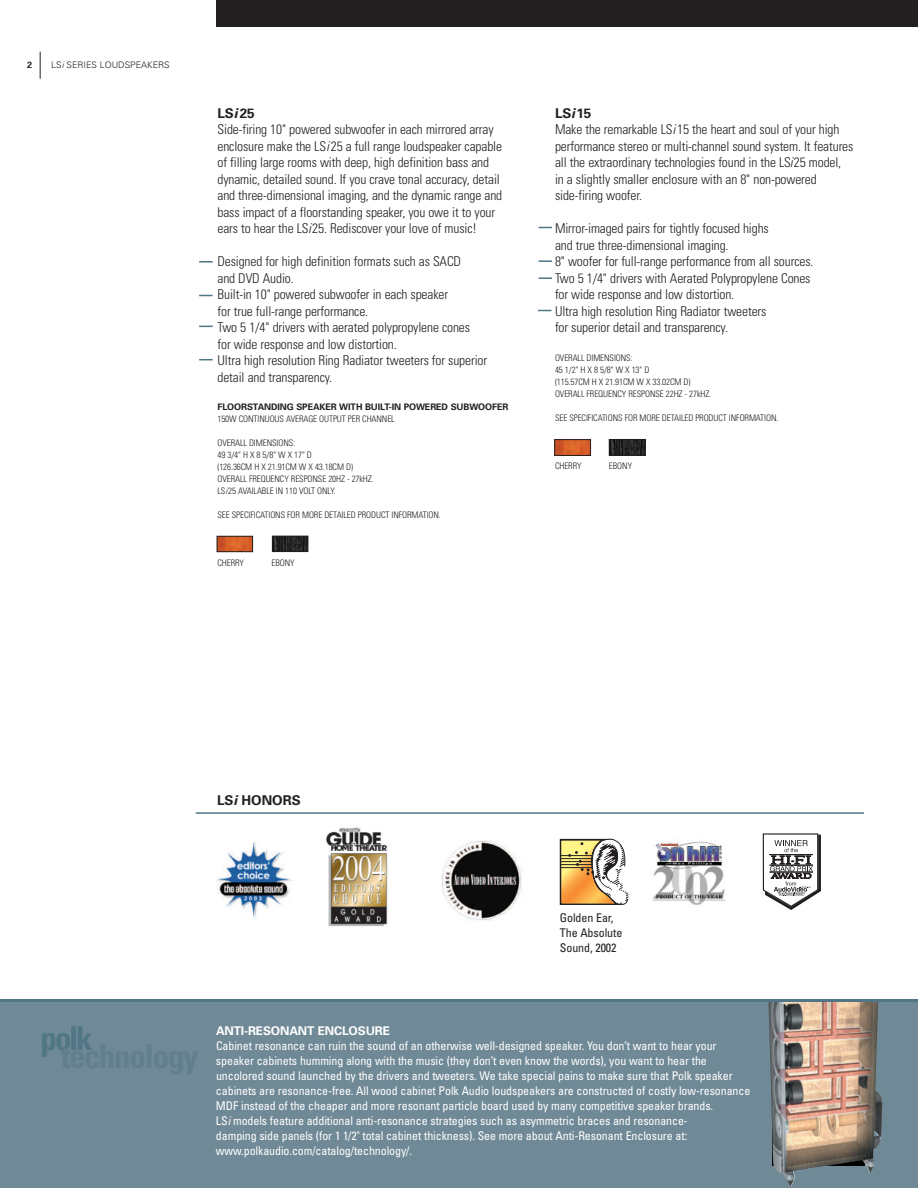
<style>
.page{position:relative;width:918px;height:1188px;background:#fff}
.page>*{position:absolute;margin:0;border:0;box-sizing:border-box;transform-origin:0 0}
.t1{font:700 condensed 33px "Univers";color:#517685}
.t2{font:300 condensed 13.5px/16.5px "Univers";letter-spacing:-.01em;color:#231f20}
.t3{font:700 13.5px "Univers";color:#231f20}
.t4{font:condensed 12px/15px "Univers";letter-spacing:-.01em;color:#fff}
.t5{font:condensed 12px/15px "Univers";letter-spacing:-.01em;color:#231f20}
.t6{font:700 12px "Univers";letter-spacing:-.01em;color:#fff}
.t7{font:300 condensed 9px/12px "Univers";letter-spacing:-.01em;color:#231f20}
.t8{font:700 9px "Univers";letter-spacing:-.01em;color:#231f20}
.t9{font:300 9px "Univers";color:#231f20}
.s1{font-style:italic}
.s2{font-weight:700;font-stretch:normal}
.s3{font-weight:700;font-style:italic;font-stretch:normal}
</style>
<div class="page">
<div style="left:0;top:999px;width:918px;height:189px;background:#708996"></div>
<div style="left:216px;top:0;width:702px;height:27px;background:#231f20"></div>
<svg style="left:40px;top:52px;width:1px;height:27px"></svg>
<img style="left:219px;top:538px;width:32px;height:12px">
<div style="left:217px;top:536px;width:36px;height:16px;border:1px solid #231f20"></div>
<svg style="left:199px;top:261px;width:14px;height:2px"></svg>
<svg style="left:199px;top:295px;width:14px;height:1px"></svg>
<svg style="left:199px;top:326px;width:14px;height:1px"></svg>
<svg style="left:199px;top:359px;width:14px;height:1px"></svg>
<img style="left:274px;top:538px;width:32px;height:12px">
<div style="left:272px;top:536px;width:36px;height:16px;border:1px solid #231f20"></div>
<svg style="left:538px;top:227px;width:14px;height:1px"></svg>
<svg style="left:538px;top:260px;width:14px;height:2px"></svg>
<svg style="left:538px;top:277px;width:14px;height:2px"></svg>
<svg style="left:538px;top:310px;width:14px;height:1px"></svg>
<img style="left:556px;top:441px;width:33px;height:13px">
<div style="left:554px;top:439px;width:37px;height:17px;border:1px solid #231f20"></div>
<img style="left:611px;top:441px;width:32px;height:12px">
<div style="left:609px;top:439px;width:36px;height:16px;border:1px solid #231f20"></div>
<img style="left:768px;top:1003px;width:115px;height:184px">
<svg style="left:560px;top:839px;width:68px;height:66px"></svg>
<hr style="left:560px;top:855px;width:32px;height:1px;background:#231f20">
<hr style="left:560px;top:858px;width:32px;height:1px;background:#231f20">
<hr style="left:560px;top:861px;width:32px;height:1px;background:#231f20">
<hr style="left:560px;top:864px;width:32px;height:1px;background:#231f20">
<hr style="left:560px;top:867px;width:32px;height:1px;background:#231f20">
<svg style="left:763px;top:833px;width:58px;height:77px"></svg>
<img style="left:653px;top:841px;width:72px;height:64px">
<img style="left:217px;top:841px;width:76px;height:78px">
<img style="left:326px;top:827px;width:62px;height:100px">
<img style="left:441px;top:840px;width:81px;height:81px">
<hr style="left:196px;top:812px;width:668px;height:2px;background:#517685">
<p class="t8" style="left:27px;top:61px;width:7px">2</p>
<p class="t9" style="left:51px;top:61px;width:120px">LS<span class="s1">i</span> SERIES LOUDSPEAKERS</p>
<p class="t2" style="left:218px;top:106px;width:286px"><span class="s2">LS</span><span class="s3">i</span> <span class="s2">25<br></span>Side-firing 10" powered subwoofer in each mirrored array enclosure make the LS<span class="s1">i</span> 25 a full range loudspeaker capable of filling large rooms with deep, high definition bass and dynamic, detailed sound. If you crave tonal accuracy, detail and three-dimensional imaging, and the dynamic range and bass impact of a floorstanding speaker, you owe it to your ears to hear the LS<span class="s1">i</span>25. Rediscover your love of music!</p>
<p class="t2" style="left:218px;top:255px;width:271px">Designed for high definition formats such as SACD<br>and DVD Audio.<br>Built-in 10" powered subwoofer in each speaker<br>for true full-range performance.<br>Two 5 1/4" drivers with aerated polypropylene cones<br>for wide response and low distortion.<br>Ultra high resolution Ring Radiator tweeters for superior detail and transparency.</p>
<p class="t8" style="left:218px;top:404px;width:292px">FLOORSTANDING SPEAKER WITH BUILT-IN POWERED SUBWOOFER</p>
<p class="t7" style="left:218px;top:414px;width:179px">150W CONTINUOUS AVERAGE OUTPUT PER CHANNEL</p>
<p class="t7" style="left:218px;top:438px;width:158px">OVERALL DIMENSIONS:<br>49 3/4" H X 8 5/8" W X 17" D<br>(126.36CM H X 21.91CM W X 43.18CM D)<br>OVERALL FREQUENCY RESPONSE 20HZ - 27kHZ.<br>LS<span class="s1">i</span>25 AVAILABLE IN 110 VOLT ONLY.</p>
<p class="t7" style="left:218px;top:510px;width:225px">SEE SPECIFICATIONS FOR MORE DETAILED PRODUCT INFORMATION.</p>
<p class="t7" style="left:218px;top:558px;width:28px">CHERRY</p>
<p class="t7" style="left:271px;top:558px;width:25px">EBONY</p>
<p class="t2" style="left:555px;top:106px;width:300px"><span class="s2">LS</span><span class="s3">i</span><span class="s2">15<br></span>Make the remarkable LS<span class="s1">i</span> 15 the heart and soul of your high performance stereo or multi-channel sound system. It features all the extraordinary technologies found in the LS<span class="s1">i</span>25 model, in a slightly smaller enclosure with an 8" non-powered side-firing woofer.</p>
<p class="t2" style="left:555px;top:222px;width:260px">Mirror-imaged pairs for tightly focused highs<br>and true three-dimensional imaging.<br>8" woofer for full-range performance from all sources.<br>Two 5 1/4" drivers with Aerated Polypropylene Cones for wide response and low distortion.<br>Ultra high resolution Ring Radiator tweeters<br>for superior detail and transparency.</p>
<p class="t7" style="left:555px;top:352px;width:158px">OVERALL DIMENSIONS:<br>45 1/2" H X 8 5/8" W X 13" D<br>(115.57CM H X 21.91CM W X 33.02CM D)<br>OVERALL FREQUENCY RESPONSE 22HZ - 27kHZ.</p>
<p class="t7" style="left:555px;top:412px;width:225px">SEE SPECIFICATIONS FOR MORE DETAILED PRODUCT INFORMATION.</p>
<p class="t7" style="left:555px;top:460px;width:28px">CHERRY</p>
<p class="t7" style="left:609px;top:460px;width:25px">EBONY</p>
<h1 class="t1" style="left:40px;top:1026px;width:54px">polk</h1>
<p class="t3" style="left:217px;top:796px;width:85px">LS<span class="s1">i</span> HONORS</p>
<p class="t5" style="left:560px;top:911px;width:64px">Golden Ear,<br>The Absolute<br>Sound, 2002</p>
<p class="t6" style="left:216px;top:1026px;width:176px">ANTI-RESONANT ENCLOSURE</p>
<p class="t4" style="left:216px;top:1039px;width:536px">Cabinet resonance can ruin the sound of an otherwise well-designed speaker. You don’t want to hear your speaker cabinets humming along with the music (they don’t even know the words), you want to hear the uncolored sound launched by the drivers and tweeters. We take special pains to make sure that Polk speaker cabinets are resonance-free. All wood cabinet Polk Audio loudspeakers are constructed of costly low-resonance MDF instead of the cheaper and more resonant particle board used by many competitive speaker brands.<br>LS<span class="s1">i</span> models feature additional anti-resonance strategies such as asymmetric braces and resonance-<br>damping side panels (for 1 1/2" total cabinet thickness). See more about Anti-Resonant Enclosure at: www.polkaudio.com/catalog/technology/.</p>
</div>
